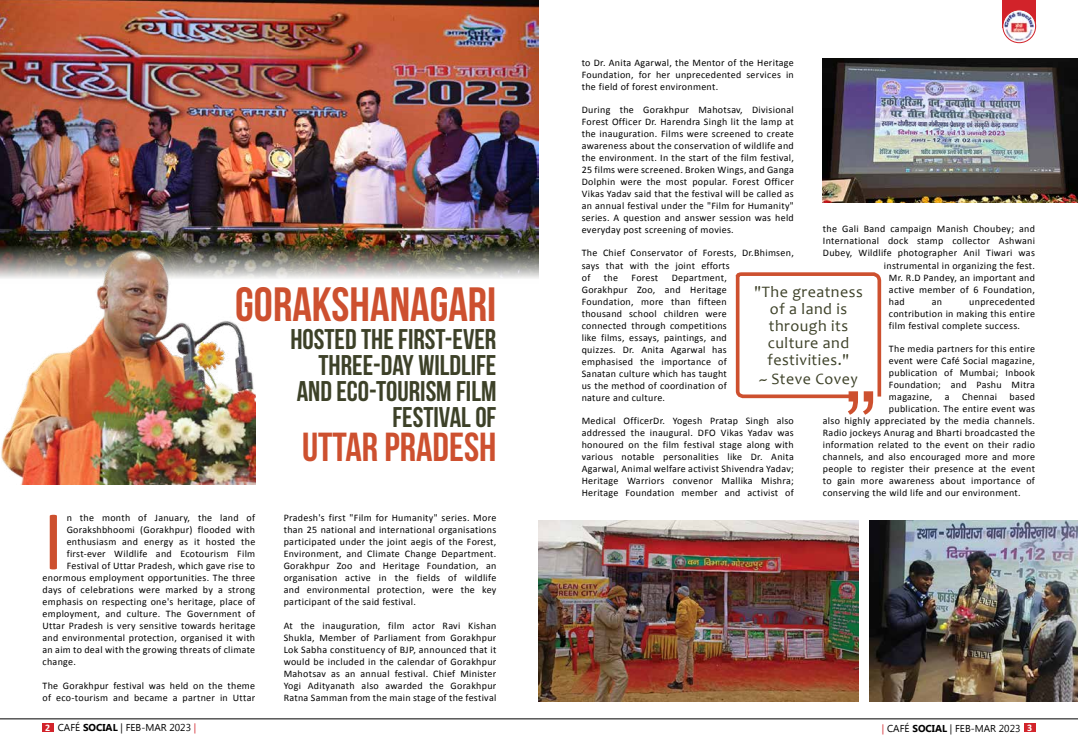
<style>
.page{position:relative;width:1078px;height:752px;background:#fff}
.page>*{position:absolute;margin:0;border:0;box-sizing:border-box;transform-origin:0 0}
.t1{font:85.6px "Calibri";color:#cd502f}
.t2{font:48px "Bebas Neue";color:#cd502f}
.t3{font:40.5px "Bebas Neue";color:#cd502f}
.t4{font:28.5px/26px "Bebas Neue";color:#3d4128;text-align:right}
.t5{font:16px/17.1px "Candara";letter-spacing:.03em;color:#3d4128;text-align:center}
.t6{font:15.8px "Candara";letter-spacing:.03em;color:#3d4128}
.t7{font:10px/12px "Calibri";letter-spacing:.03em;color:#000;text-align:justify}
.t8{font:10px "Myanmar Text";color:#000}
.s1{font-family:"Calibri";font-weight:700;color:#fff}
.s2{font-weight:700}
.s3{color:#d2232a}
</style>
<div class="page">
<div style="left:1002px;top:0;width:33px;height:27px;background:#d2232a"></div>
<img style="left:1004px;top:10px;width:31px;height:32px">
<div style="left:1002px;top:10px;width:33px;height:33px;border:1px solid #d2232a;border-radius:50%"></div>
<div style="left:42px;top:723px;width:11px;height:8px;background:#d2232a"></div>
<div style="left:1023px;top:723px;width:12px;height:8px;background:#d2232a"></div>
<hr style="left:0;top:718px;width:539px;height:1px;background:#000">
<hr style="left:539px;top:718px;width:538px;height:1px;background:#000">
<img style="left:0;top:0;width:539px;height:278px">
<img style="left:822px;top:58px;width:255px;height:144px">
<img style="left:539px;top:520px;width:319px;height:181px">
<img style="left:869px;top:520px;width:208px;height:181px">
<img style="left:0;top:241px;width:255px;height:243px">
<svg style="left:735px;top:272px;width:147px;height:142px"></svg>
<h2 class="t2" style="left:235px;top:278px;width:262px">GORAKSHANAGARI</h2>
<h3 class="t4" style="left:290px;top:325px;width:207px">HOSTED THE FIRST-EVER<br>THREE-DAY WILDLIFE<br>AND ECO-TOURISM FILM<br>FESTIVAL OF</h3>
<h1 class="t1" style="left:43px;top:487px;width:23px">I</h1>
<p class="t7" style="left:67px;top:511px;width:190px">n the month of January, the land of</p>
<p class="t7" style="left:67px;top:523px;width:190px">Gorakshbhoomi (Gorakhpur) flooded with</p>
<p class="t7" style="left:67px;top:535px;width:190px">enthusiasm and energy as it hosted the</p>
<p class="t7" style="left:67px;top:547px;width:190px">first-ever Wildlife and Ecotourism Film</p>
<p class="t7" style="left:67px;top:559px;width:190px">Festival of Uttar Pradesh, which gave rise to</p>
<p class="t7" style="left:43px;top:571px;width:214px">enormous employment opportunities. The three</p>
<p class="t7" style="left:43px;top:583px;width:214px">days of celebrations were marked by a strong</p>
<p class="t7" style="left:43px;top:595px;width:214px">emphasis on respecting one's heritage, place of</p>
<p class="t7" style="left:43px;top:607px;width:214px">employment, and culture. The Government of</p>
<p class="t7" style="left:43px;top:619px;width:214px">Uttar Pradesh is very sensitive towards heritage</p>
<p class="t7" style="left:43px;top:631px;width:214px">and environmental protection, organised it with</p>
<p class="t7" style="left:43px;top:643px;width:214px">an aim to deal with the growing threats of climate</p>
<p class="t7" style="left:43px;top:655px;width:35px">change.</p>
<p class="t7" style="left:43px;top:678px;width:214px">The Gorakhpur festival was held on the theme of eco-tourism and became a partner in Uttar</p>
<h3 class="t3" style="left:302px;top:425px;width:196px">UTTAR PRADESH</h3>
<p class="t7" style="left:283px;top:511px;width:214px">Pradesh's first "Film for Humanity" series. More than 25 national and international organisations participated under the joint aegis of the Forest, Environment, and Climate Change Department.<br>Gorakhpur Zoo and Heritage Foundation, an organisation active in the fields of wildlife and environmental protection, were the key participant of the said festival.</p>
<p class="t7" style="left:283px;top:618px;width:214px">At the inauguration, film actor Ravi Kishan Shukla, Member of Parliament from Gorakhpur Lok Sabha constituency of BJP, announced that it would be included in the calendar of Gorakhpur Mahotsav as an annual festival. Chief Minister Yogi Adityanath also awarded the Gorakhpur Ratna Samman from the main stage of the festival</p>
<p class="t7" style="left:581px;top:56px;width:213px">to Dr. Anita Agarwal, the Mentor of the Heritage Foundation, for her unprecedented services in the field of forest environment.</p>
<p class="t7" style="left:581px;top:103px;width:214px">During the Gorakhpur Mahotsav, Divisional Forest Officer Dr. Harendra Singh lit the lamp at the inauguration. Films were screened to create awareness about the conservation of wildlife and the environment. In the start of the film festival, 25 films were screened. Broken Wings, and Ganga Dolphin were the most popular. Forest Officer Vikas Yadav said that the festival will be called as an annual festival under the "Film for Humanity" series. A question and answer session was held everyday post screening of movies.</p>
<p class="t7" style="left:581px;top:246px;width:213px;text-align:left">The Chief Conservator of Forests, Dr.Bhimsen, says that with the joint efforts<br>of</p>
<p class="t7" style="left:822px;top:222px;width:213px">the Gali Band campaign Manish Choubey; and</p>
<p class="t7" style="left:822px;top:234px;width:213px">International dock stamp collector Ashwani</p>
<p class="t7" style="left:822px;top:246px;width:213px">Dubey, Wildlife photographer Anil Tiwari was</p>
<p class="t7" style="left:883px;top:258px;width:152px">instrumental in organizing the fest.</p>
<p class="t7" style="left:888px;top:270px;width:147px">Mr. R.D Pandey, an important and</p>
<p class="t7" style="left:888px;top:282px;width:147px">active member of 6 Foundation,</p>
<p class="t7" style="left:888px;top:294px;width:17px">had</p>
<p class="t7" style="left:931px;top:294px;width:12px">an</p>
<p class="t7" style="left:603px;top:270px;width:16px">the</p>
<p class="t7" style="left:631px;top:270px;width:28px">Forest</p>
<p class="t7" style="left:581px;top:270px;width:147px;text-indent:90px">Department, Gorakhpur Zoo, and Heritage Foundation, more than fifteen thousand school children were connected through competitions like films, essays, paintings, and quizzes. Dr. Anita Agarwal has emphasised the importance of Sanatan culture which has taught us the method of coordination of nature and culture.</p>
<p class="t7" style="left:581px;top:414px;width:213px">Medical OfficerDr. Yogesh Pratap Singh also addressed the inaugural. DFO Vikas Yadav was honoured on the film festival stage along with various notable personalities like Dr. Anita Agarwal, Animal welfare activist Shivendra Yadav; Heritage Warriors convenor Mallika Mishra; Heritage Foundation member and activist of</p>
<h3 class="t5" style="left:754px;top:282px;width:110px">"The greatness of a land is through its culture and festivities."</h3>
<h3 class="t6" style="left:758px;top:368px;width:100px">~ Steve Covey</h3>
<p class="t7" style="left:888px;top:294px;width:147px;text-indent:80px">unprecedented contribution in making this entire film festival complete success.</p>
<p class="t7" style="left:888px;top:342px;width:147px">The media partners for this entire</p>
<p class="t7" style="left:888px;top:354px;width:147px">event were Café Social magazine,</p>
<p class="t7" style="left:888px;top:366px;width:147px">publication of Mumbai; Inbook</p>
<p class="t7" style="left:888px;top:378px;width:147px">Foundation; and Pashu Mitra</p>
<p class="t7" style="left:888px;top:390px;width:147px">magazine, a Chennai based</p>
<p class="t7" style="left:888px;top:402px;width:147px">publication. The entire event was</p>
<p class="t7" style="left:822px;top:414px;width:213px">also highly appreciated by the media channels.</p>
<p class="t7" style="left:822px;top:426px;width:213px">Radio jockeys Anurag and Bharti broadcasted the</p>
<p class="t7" style="left:822px;top:438px;width:213px">information related to the event on their radio</p>
<p class="t7" style="left:822px;top:450px;width:213px">channels, and also encouraged more and more</p>
<p class="t7" style="left:822px;top:462px;width:214px">people to register their presence at the event</p>
<p class="t7" style="left:822px;top:474px;width:213px">to gain more awareness about importance of</p>
<p class="t7" style="left:822px;top:486px;width:199px">conserving the wild life and our environment.</p>
<p class="t8" style="left:45px;top:721px;width:153px"><span class="s1">2</span> CAFÉ <span class="s2">SOCIAL</span> | FEB-MAR 2023 <span class="s3">|</span></p>
<p class="t8" style="left:881px;top:722px;width:152px"><span class="s3">|</span> CAFÉ <span class="s2">SOCIAL</span> | FEB-MAR 2023 <span class="s1">3</span></p>
</div>
